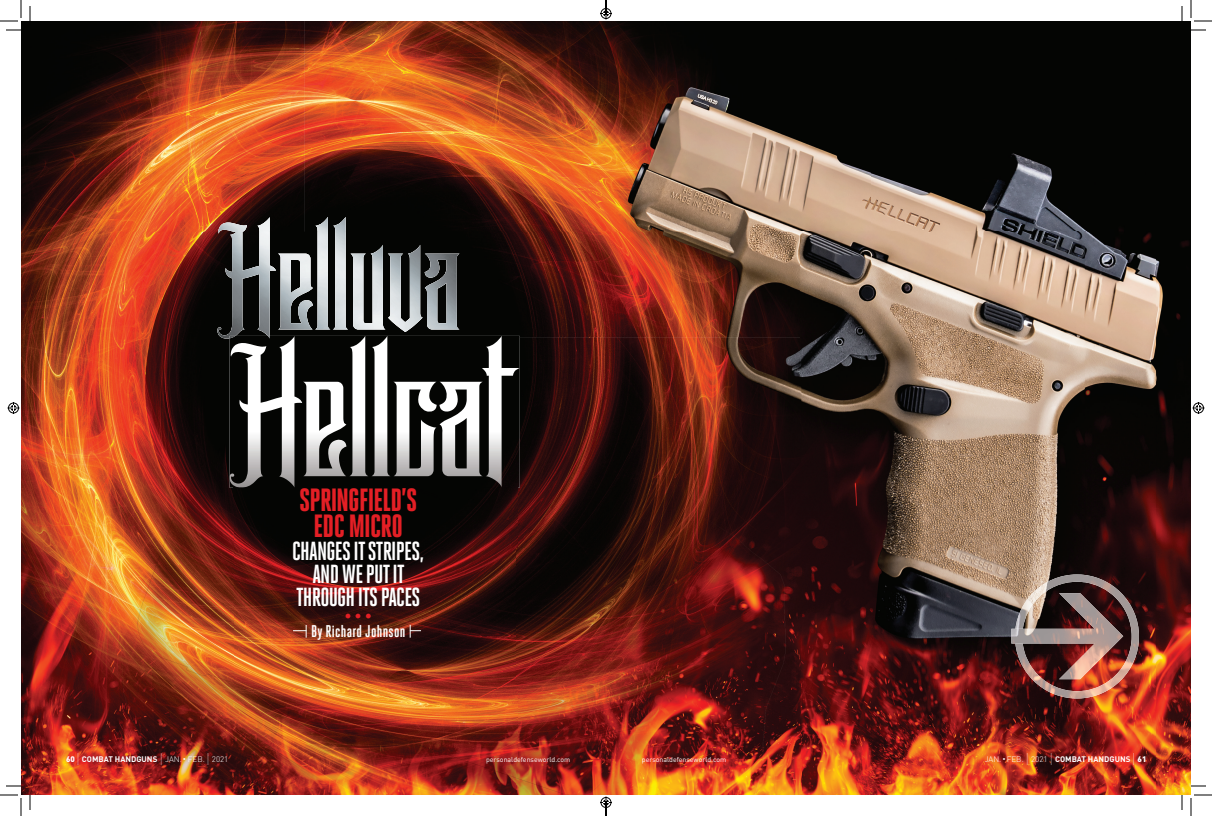
<style>
.page{position:relative;width:1212px;height:816px;background:#fff}
.page>*{position:absolute;margin:0;border:0;box-sizing:border-box;transform-origin:0 0}
.t1{font:800 32.1px/26px "Heroic Condensed";letter-spacing:-.025em;color:#e41f25;text-align:center}
.t2{font:700 28.1px "Heroic Condensed";color:#e41f25}
.t3{font:700 26.1px/23px "Heroic Condensed";letter-spacing:-.03em;color:#fff;text-align:center}
.t4{font:700 17px "Heroic Condensed";letter-spacing:.015em;color:#fff}
.t5{font:700 8px "DIN";color:#fff}
.t6{font:7px "DIN";color:#fff}
.s1{font-weight:900}
.s2{font-weight:300;font-size:14px}
.s3{font-weight:300}
.s4{font-weight:300;font-size:6px}
</style>
<div class="page">
<img style="left:21px;top:21px;width:1135px;height:211px">
<img style="left:1156px;top:21px;width:35px;height:774px">
<img style="left:21px;top:232px;width:212px;height:563px">
<img style="left:460px;top:232px;width:341px;height:105px">
<img style="left:801px;top:232px;width:355px;height:563px">
<img style="left:517px;top:337px;width:284px;height:458px">
<img style="left:233px;top:488px;width:284px;height:307px">
<img style="left:1015px;top:574px;width:124px;height:125px">
<img style="left:1011px;top:593px;width:112px;height:86px">
<svg style="left:293px;top:625px;width:14px;height:13px"></svg>
<svg style="left:410px;top:625px;width:11px;height:13px"></svg>
<svg style="left:217px;top:217px;width:243px;height:122px;background:#4c4f4f"></svg>
<img style="left:218px;top:217px;width:130px;height:118px">
<img style="left:229px;top:336px;width:291px;height:152px">
<img style="left:229px;top:336px;width:41px;height:3px">
<svg style="left:6px;top:29px;width:15px;height:2px"></svg>
<svg style="left:1191px;top:29px;width:15px;height:2px"></svg>
<svg style="left:6px;top:785px;width:15px;height:2px"></svg>
<svg style="left:1191px;top:785px;width:15px;height:2px"></svg>
<svg style="left:29px;top:6px;width:2px;height:15px"></svg>
<svg style="left:29px;top:795px;width:2px;height:15px"></svg>
<svg style="left:1181px;top:6px;width:2px;height:15px"></svg>
<svg style="left:1181px;top:795px;width:2px;height:15px"></svg>
<svg style="left:0;top:0;width:22px;height:22px"></svg>
<svg style="left:0;top:794px;width:22px;height:22px"></svg>
<svg style="left:1190px;top:0;width:22px;height:22px"></svg>
<svg style="left:1190px;top:794px;width:22px;height:22px"></svg>
<svg style="left:8px;top:402px;width:12px;height:12px"></svg>
<svg style="left:1192px;top:402px;width:12px;height:12px"></svg>
<svg style="left:600px;top:0;width:12px;height:20px"></svg>
<svg style="left:600px;top:796px;width:12px;height:20px"></svg>
<p class="t5" style="left:66px;top:754px;width:164px"><span class="s1">60</span> <span class="s2">|</span> COMBAT HANDGUNS <span class="s2">|</span> <span class="s3">JAN.</span> <span class="s4">•</span> <span class="s3">FEB.</span> <span class="s2">|</span> <span class="s3">2021</span></p>
<h1 class="t1" style="left:299px;top:487px;width:120px">SPRINGFIELD’S<br>EDC MICRO</h1>
<h3 class="t3" style="left:292px;top:539px;width:134px">CHANGES IT STRIPES,<br>AND WE PUT IT<br>THROUGH ITS PACES</h3>
<h2 class="t2" style="left:344px;top:598px;width:29px">• • •</h2>
<h3 class="t4" style="left:311px;top:622px;width:96px">By Richard Johnson</h3>
<p class="t6" style="left:486px;top:755px;width:86px">personaldefenseworld.com</p>
<p class="t6" style="left:642px;top:755px;width:86px">personaldefenseworld.com</p>
<p class="t5" style="left:985px;top:754px;width:163px"><span class="s3">JAN.</span> <span class="s4">•</span> <span class="s3">FEB.</span> <span class="s2">|</span> <span class="s3">2021</span> <span class="s2">|</span> COMBAT HANDGUNS <span class="s2">|</span> <span class="s1">61</span></p>
</div>
